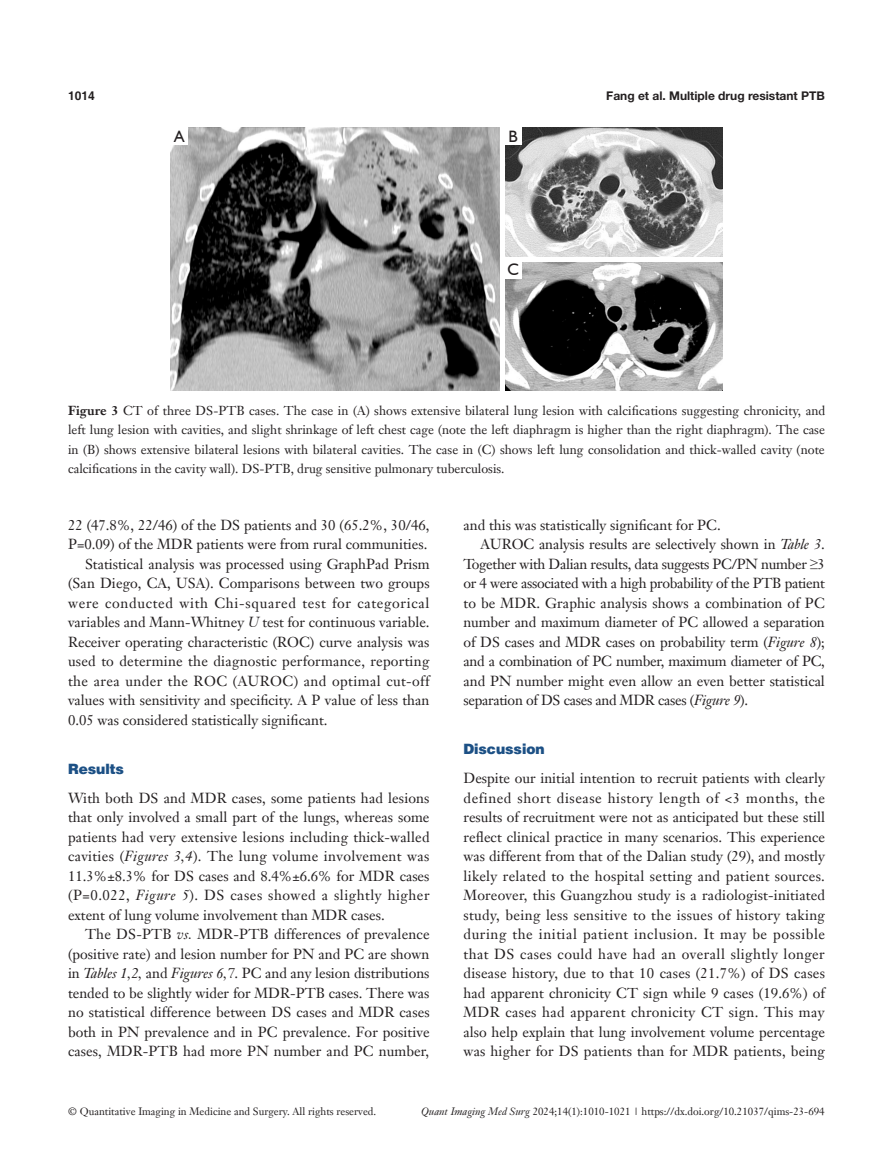
<style>
.page{position:relative;width:893px;height:1170px;background:#fff}
.page>*{position:absolute;margin:0;border:0;box-sizing:border-box;transform-origin:0 0}
.t1{font:16.5px "Humanist 521 BT";color:#231f20}
.t2{font:14.25px/19.5px "Janson Text LT";color:#231f20;text-align:justify}
.t3{font:14.25px "Janson Text LT";letter-spacing:-.02em;color:#231f20}
.t4{font:14.25px "Janson Text LT";letter-spacing:.05em;color:#231f20}
.t5{font:14.25px "Janson Text LT";letter-spacing:.025em;color:#231f20}
.t6{font:900 14.25px "Helvetica";color:#1c5085}
.t7{font:12.75px/19.5px "Janson Text LT";color:#231f20;text-align:justify}
.t8{font:700 12px "Helvetica Neue LT Pro";color:#231f20}
.t9{font:700 12px "Helvetica";color:#231f20}
.t10{font:10.5px "Janson Text LT";color:#231f20}
.s1{font-weight:700}
.s2{font-style:italic}
.s3{font-family:"Times New Roman"}
</style>
<div class="page">
<img style="left:171px;top:128px;width:551px;height:263px">
<div style="left:500px;top:128px;width:5px;height:263px;background:#fff"></div>
<hr style="left:505px;top:257px;width:217px;height:4px;background:#fff">
<div style="left:171px;top:128px;width:17px;height:17px;background:#fff"></div>
<div style="left:505px;top:128px;width:17px;height:17px;background:#fff"></div>
<div style="left:505px;top:261px;width:17px;height:17px;background:#fff"></div>
<p class="t9" style="left:68px;top:88px;width:28px">1014</p>
<p class="t8" style="left:606px;top:88px;width:220px">Fang et al. Multiple drug resistant PTB</p>
<p class="t1" style="left:174px;top:126px;width:12px">A</p>
<p class="t1" style="left:508px;top:126px;width:11px">B</p>
<p class="t1" style="left:507px;top:259px;width:13px">C</p>
<p class="t7" style="left:68px;top:400px;width:759px"><span class="s1">Figure 3</span> CT of three DS-PTB cases. The case in (A) shows extensive bilateral lung lesion with calcifications suggesting chronicity, and left lung lesion with cavities, and slight shrinkage of left chest cage (note the left diaphragm is higher than the right diaphragm). The case in (B) shows extensive bilateral lesions with bilateral cavities. The case in (C) shows left lung consolidation and thick-walled cavity (note calcifications in the cavity wall). DS-PTB, drug sensitive pulmonary tuberculosis.</p>
<p class="t2" style="left:68px;top:515px;width:363px">22 (47.8%, 22/46) of the DS patients and 30 (65.2%, 30/46,</p>
<p class="t2" style="left:68px;top:534px;width:361px">P=0.09) of the MDR patients were from rural communities.</p>
<p class="t2" style="left:85px;top:554px;width:346px">Statistical analysis was processed using GraphPad Prism</p>
<p class="t2" style="left:68px;top:573px;width:363px">(San Diego, CA, USA). Comparisons between two groups</p>
<p class="t4" style="left:68px;top:593px;width:363px">were conducted with Chi-squared test for categorical</p>
<p class="t2" style="left:68px;top:612px;width:363px">variables and Mann-Whitney <span class="s2">U</span> test for continuous variable.</p>
<p class="t2" style="left:68px;top:631px;width:363px">Receiver operating characteristic (ROC) curve analysis was</p>
<p class="t2" style="left:68px;top:651px;width:363px">used to determine the diagnostic performance, reporting</p>
<p class="t5" style="left:68px;top:671px;width:363px">the area under the ROC (AUROC) and optimal cut-off</p>
<p class="t2" style="left:68px;top:690px;width:363px">values with sensitivity and specificity. A P value of less than</p>
<p class="t2" style="left:68px;top:709px;width:261px">0.05 was considered statistically significant.</p>
<p class="t6" style="left:68px;top:759px;width:58px">Results</p>
<p class="t2" style="left:68px;top:787px;width:363px">With both DS and MDR cases, some patients had lesions that only involved a small part of the lungs, whereas some patients had very extensive lesions including thick-walled cavities (<span class="s2">Figures 3,4</span>). The lung volume involvement was 11.3%±8.3% for DS cases and 8.4%±6.6% for MDR cases (P=0.022, <span class="s2">Figure 5</span>). DS cases showed a slightly higher extent of lung volume involvement than MDR cases.</p>
<p class="t2" style="left:68px;top:924px;width:363px;text-indent:17px">The DS-PTB <span class="s2">vs.</span> MDR-PTB differences of prevalence (positive rate) and lesion number for PN and PC are shown in <span class="s2">Tables 1,2,</span> and <span class="s2">Figures 6,7</span>. PC and any lesion distributions tended to be slightly wider for MDR-PTB cases. There was no statistical difference between DS cases and MDR cases both in PN prevalence and in PC prevalence. For positive cases, MDR-PTB had more PN number and PC number,</p>
<p class="t2" style="left:463px;top:514px;width:259px">and this was statistically significant for PC.</p>
<p class="t2" style="left:480px;top:534px;width:346px">AUROC analysis results are selectively shown in <span class="s2">Table 3</span>.</p>
<p class="t3" style="left:463px;top:554px;width:363px">Together with Dalian results, data suggests PC/PN number <span class="s3">≥</span>3</p>
<p class="t3" style="left:463px;top:574px;width:363px">or 4 were associated with a high probability of the PTB patient</p>
<p class="t2" style="left:463px;top:592px;width:363px">to be MDR. Graphic analysis shows a combination of PC</p>
<p class="t2" style="left:463px;top:612px;width:363px">number and maximum diameter of PC allowed a separation</p>
<p class="t2" style="left:463px;top:631px;width:363px">of DS cases and MDR cases on probability term (<span class="s2">Figure 8</span>);</p>
<p class="t3" style="left:463px;top:652px;width:363px">and a combination of PC number, maximum diameter of PC,</p>
<p class="t2" style="left:463px;top:670px;width:363px">and PN number might even allow an even better statistical</p>
<p class="t3" style="left:463px;top:691px;width:286px">separation of DS cases and MDR cases (<span class="s2">Figure 9</span>).</p>
<p class="t6" style="left:463px;top:739px;width:83px">Discussion</p>
<p class="t2" style="left:463px;top:768px;width:363px">Despite our initial intention to recruit patients with clearly defined short disease history length of &lt;3 months, the results of recruitment were not as anticipated but these still reflect clinical practice in many scenarios. This experience was different from that of the Dalian study (29), and mostly likely related to the hospital setting and patient sources.<br>Moreover, this Guangzhou study is a radiologist-initiated study, being less sensitive to the issues of history taking during the initial patient inclusion. It may be possible that DS cases could have had an overall slightly longer disease history, due to that 10 cases (21.7%) of DS cases had apparent chronicity CT sign while 9 cases (19.6%) of MDR cases had apparent chronicity CT sign. This may also help explain that lung involvement volume percentage was higher for DS patients than for MDR patients, being</p>
<p class="t10" style="left:68px;top:1104px;width:310px">© Quantitative Imaging in Medicine and Surgery. All rights reserved.</p>
<p class="t10" style="left:421px;top:1104px;width:405px"><span class="s2">Quant Imaging Med Surg</span> 2024;14(1):1010-1021 | https://dx.doi.org/10.21037/qims-23-694</p>
</div>
